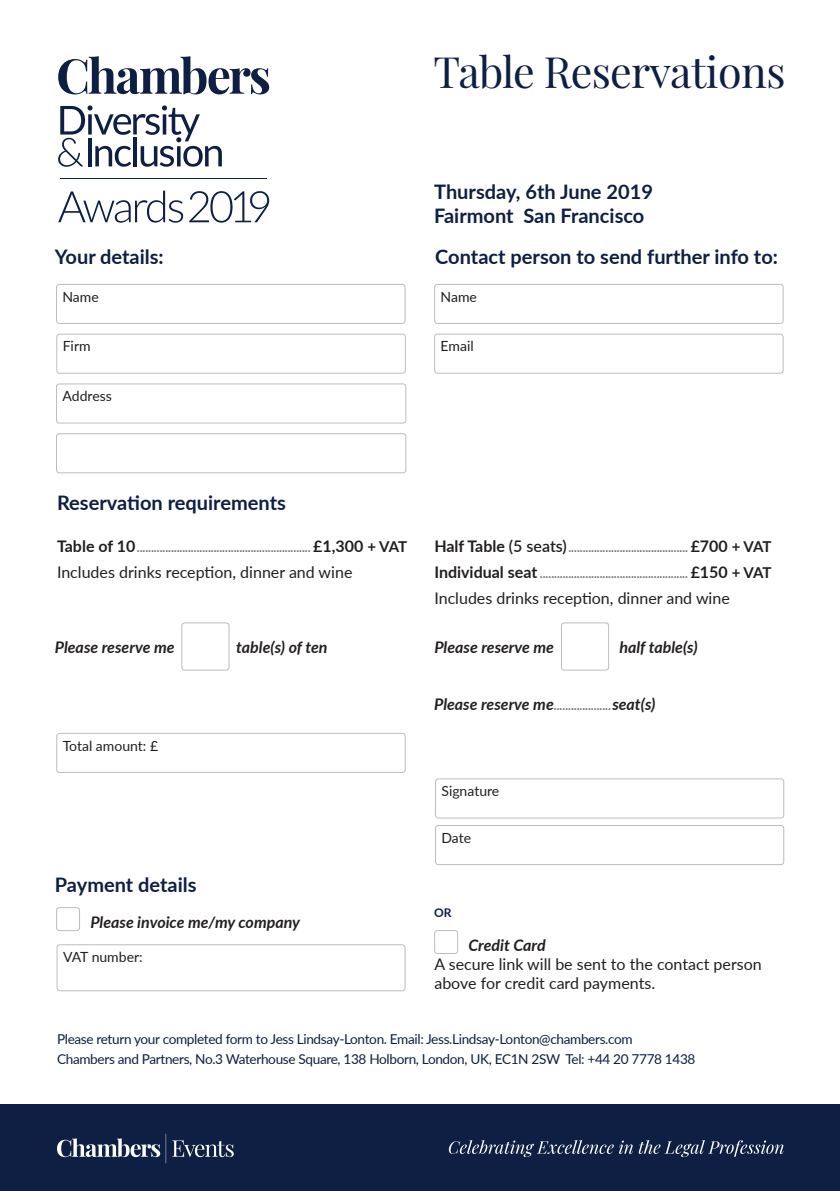
<style>
.page{position:relative;width:840px;height:1191px;background:#fff}
.page>*{position:absolute;margin:0;border:0;box-sizing:border-box;transform-origin:0 0}
.t1{font:43px "Playfair Display";letter-spacing:-.02em;color:#0e1f43}
.t2{font:700 20px "Lato";color:#0e1f43}
.t3{font:16px/19.2px "Lato";color:#231f20}
.t4{font:italic 700 16px "Lato";color:#231f20}
.t5{font:14px "Lato";color:#231f20}
.t6{font:13.6px/20px "Lato";letter-spacing:-.025em;color:#0e1f43}
.t7{font:700 12px "Lato";color:#6c6d70}
.t8{font:700 12px "Lato";color:#0e1f43}
.s1{font-size:16px;color:#231f20}
.s2{font-size:15px;color:#231f20}
.s3{font-weight:600;font-size:16px;color:#231f20}
.s4{font-style:normal;font-size:12px;color:#6c6d70}
</style>
<div class="page">
<div style="left:0;top:1104px;width:839px;height:87px;background:#0e1f43"></div>
<svg style="left:166px;top:1133px;width:68px;height:30px"></svg>
<svg style="left:57px;top:1138px;width:103px;height:19px"></svg>
<div style="left:434px;top:284px;width:349px;height:40px;border:1px solid #bcbdc0;border-radius:3px"></div>
<div style="left:434px;top:334px;width:349px;height:39px;border:1px solid #bcbdc0;border-radius:3px"></div>
<div style="left:56px;top:284px;width:349px;height:40px;border:1px solid #bcbdc0;border-radius:3px"></div>
<div style="left:56px;top:334px;width:349px;height:39px;border:1px solid #bcbdc0;border-radius:3px"></div>
<div style="left:56px;top:384px;width:350px;height:39px;border:1px solid #bcbdc0;border-radius:3px"></div>
<div style="left:56px;top:433px;width:350px;height:40px;border:1px solid #bcbdc0;border-radius:3px"></div>
<div style="left:57px;top:944px;width:348px;height:47px;border:1px solid #bcbdc0;border-radius:3px"></div>
<div style="left:56px;top:907px;width:24px;height:24px;border:1px solid #bcbdc0;border-radius:3px"></div>
<div style="left:434px;top:930px;width:23px;height:23px;border:1px solid #bcbdc0;border-radius:3px"></div>
<div style="left:56px;top:733px;width:349px;height:39px;border:1px solid #bcbdc0;border-radius:3px"></div>
<div style="left:181px;top:622px;width:48px;height:48px;border:1px solid #bcbdc0;border-radius:3px"></div>
<svg style="left:448px;top:1140px;width:335px;height:17px"></svg>
<div style="left:435px;top:778px;width:348px;height:40px;border:1px solid #bcbdc0;border-radius:3px"></div>
<div style="left:435px;top:825px;width:348px;height:40px;border:1px solid #bcbdc0;border-radius:3px"></div>
<div style="left:561px;top:622px;width:47px;height:48px;border:1px solid #bcbdc0;border-radius:3px"></div>
<svg style="left:58px;top:56px;width:211px;height:39px"></svg>
<hr style="left:60px;top:178px;width:207px;height:1px;background:#0e1f43">
<svg style="left:58px;top:105px;width:164px;height:62px"></svg>
<svg style="left:58px;top:191px;width:125px;height:32px"></svg>
<svg style="left:189px;top:191px;width:80px;height:32px"></svg>
<p class="t1" style="left:433px;top:45px;width:353px">Table Reservations</p>
<p class="t2" style="left:434px;top:177px;width:220px">Thursday, 6th June 2019</p>
<p class="t2" style="left:434px;top:201px;width:212px">Fairmont San Francisco</p>
<p class="t2" style="left:55px;top:242px;width:110px">Your details:</p>
<p class="t2" style="left:435px;top:242px;width:344px">Contact person to send further info to:</p>
<p class="t5" style="left:62px;top:286px;width:38px">Name</p>
<p class="t5" style="left:63px;top:336px;width:29px">Firm</p>
<p class="t5" style="left:62px;top:386px;width:51px">Address</p>
<p class="t5" style="left:440px;top:286px;width:38px">Name</p>
<p class="t5" style="left:440px;top:336px;width:35px">Email</p>
<p class="t2" style="left:57px;top:488px;width:230px">Reservation requirements</p>
<p class="t7" style="left:57px;top:539px;width:351px"><span class="s1">Table of 10</span>............................................................. <span class="s1">£1,300</span> <span class="s2">+ VAT</span></p>
<p class="t3" style="left:57px;top:562px;width:297px">Includes drinks reception, dinner and wine</p>
<p class="t4" style="left:55px;top:636px;width:121px">Please reserve me</p>
<p class="t4" style="left:236px;top:636px;width:93px">table(s) of ten</p>
<p class="t5" style="left:63px;top:735px;width:97px">Total amount: £</p>
<p class="t2" style="left:55px;top:870px;width:143px">Payment details</p>
<p class="t4" style="left:90px;top:910px;width:211px">Please invoice me/my company</p>
<p class="t5" style="left:63px;top:947px;width:81px">VAT number:</p>
<p class="t7" style="left:434px;top:539px;width:338px"><span class="s1">Half Table</span> <span class="s3">(5 seats)</span>.......................................... <span class="s1">£700</span> <span class="s2">+ VAT</span></p>
<p class="t7" style="left:434px;top:564px;width:338px"><span class="s1">Individual seat</span> .................................................... <span class="s1">£150</span> <span class="s2">+ VAT</span></p>
<p class="t3" style="left:434px;top:587px;width:297px">Includes drinks reception, dinner and wine</p>
<p class="t4" style="left:434px;top:636px;width:121px">Please reserve me</p>
<p class="t4" style="left:619px;top:636px;width:80px">half table(s)</p>
<p class="t4" style="left:434px;top:692px;width:223px">Please reserve me<span class="s4">....................</span>seat(s)</p>
<p class="t5" style="left:441px;top:781px;width:59px">Signature</p>
<p class="t5" style="left:441px;top:827px;width:31px">Date</p>
<p class="t8" style="left:434px;top:904px;width:19px">OR</p>
<p class="t4" style="left:468px;top:933px;width:79px">Credit Card</p>
<p class="t3" style="left:434px;top:954px;width:329px">A secure link will be sent to the contact person above for credit card payments.</p>
<p class="t6" style="left:57px;top:1028px;width:639px">Please return your completed form to Jess Lindsay-Lonton. Email: Jess.Lindsay-Lonton@chambers.com<br>Chambers and Partners, No.3 Waterhouse Square, 138 Holborn, London, UK, EC1N 2SW Tel: +44 20 7778 1438</p>
</div>
